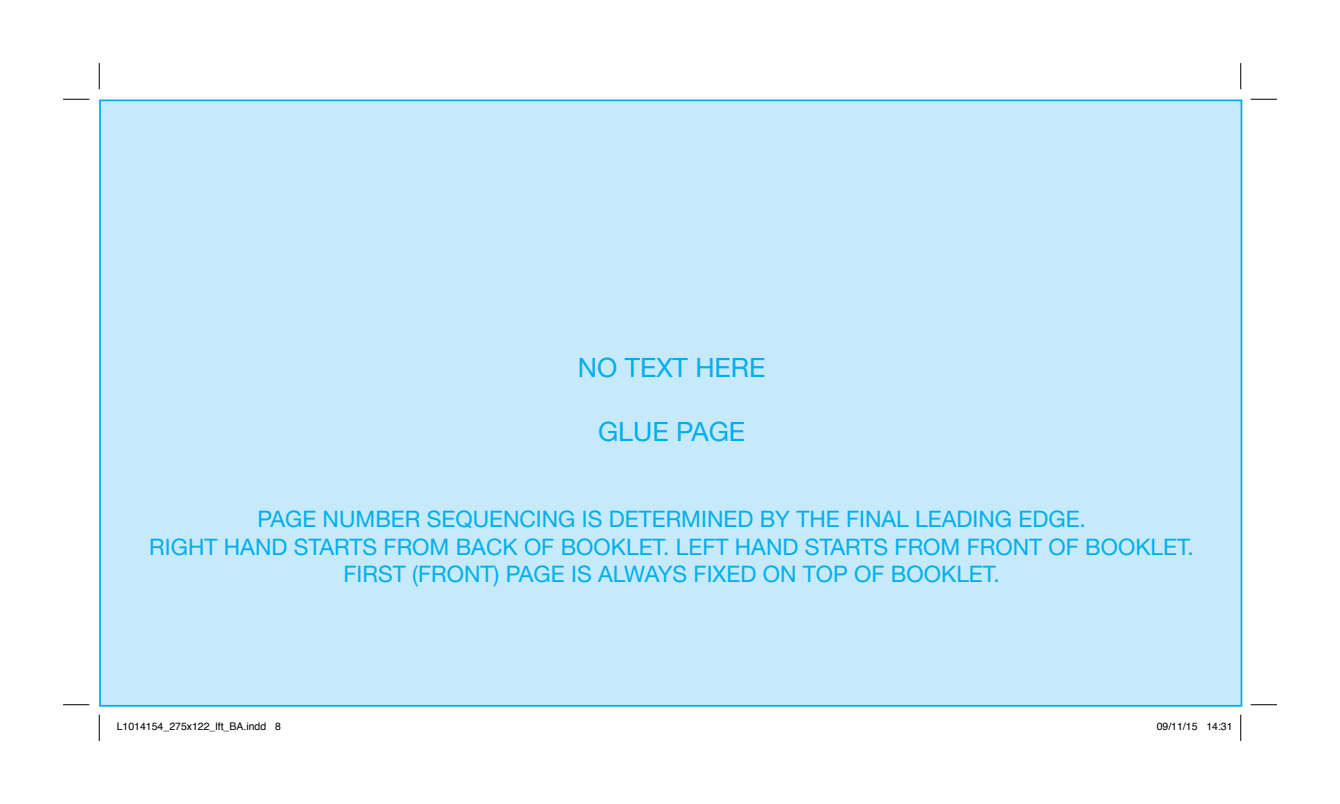
<style>
.page{position:relative;width:1340px;height:804px;background:#fff}
.page>*{position:absolute;margin:0;border:0;box-sizing:border-box;transform-origin:0 0}
.t1{font:26.6px "Helvetica Neue LT Std";color:#00aeef}
.t2{font:22.75px/27.3px "Helvetica Neue LT Std";color:#00aeef;text-align:center}
.t3{font:10.5px "Helvetica";color:#000}
</style>
<div class="page">
<div style="left:100px;top:100px;width:1141px;height:606px;background:#c6eafa"></div>
<svg style="left:63px;top:99px;width:26px;height:1px"></svg>
<svg style="left:1250px;top:99px;width:26px;height:1px"></svg>
<svg style="left:63px;top:704px;width:26px;height:1px"></svg>
<svg style="left:1250px;top:704px;width:26px;height:1px"></svg>
<svg style="left:99px;top:63px;width:1px;height:26px"></svg>
<svg style="left:99px;top:714px;width:1px;height:27px"></svg>
<svg style="left:1240px;top:63px;width:1px;height:26px"></svg>
<svg style="left:1240px;top:714px;width:1px;height:27px"></svg>
<p class="t1" style="left:578px;top:351px;width:189px">NO TEXT HERE</p>
<p class="t1" style="left:598px;top:415px;width:149px">GLUE PAGE</p>
<p class="t2" style="left:149px;top:505px;width:1046px">PAGE NUMBER SEQUENCING IS DETERMINED BY THE FINAL LEADING EDGE.<br>RIGHT HAND STARTS FROM BACK OF BOOKLET. LEFT HAND STARTS FROM FRONT OF BOOKLET.<br>FIRST (FRONT) PAGE IS ALWAYS FIXED ON TOP OF BOOKLET.</p>
<p class="t3" style="left:117px;top:718px;width:166px">L1014154_275x122_lft_BA.indd 8</p>
<p class="t3" style="left:1156px;top:718px;width:77px">09/11/15 14:31</p>
</div>
